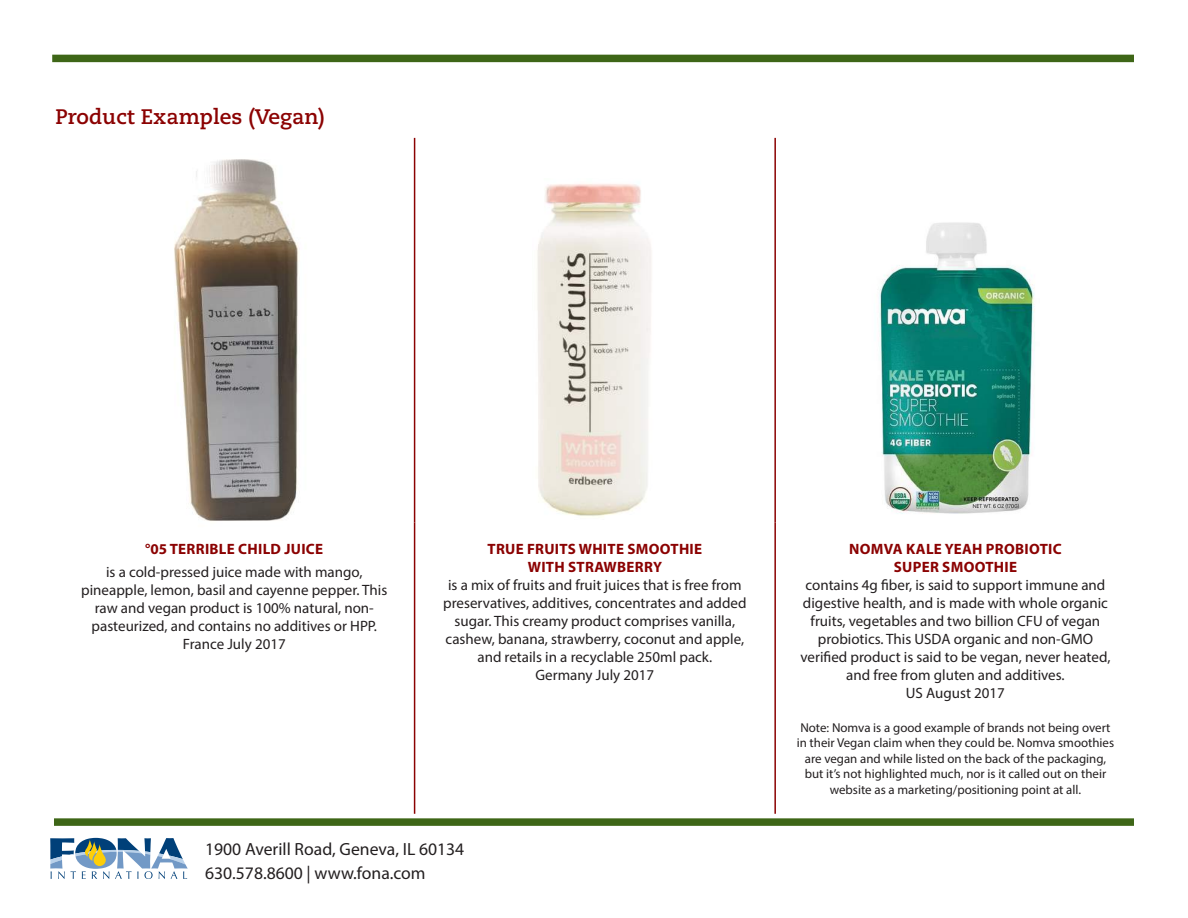
<style>
.page{position:relative;width:1188px;height:918px;background:#fff}
.page>*{position:absolute;margin:0;border:0;box-sizing:border-box;transform-origin:0 0}
.t1{font:700 21px "Caecilia LT Std";color:#8b0202}
.t2{font:17.7px/24.3px "Myriad Pro";color:#231f20}
.t3{font:15px/18px "Myriad Pro";color:#231f20;text-align:center}
.t4{font:700 15px/18px "Myriad Pro";letter-spacing:.02em;color:#8b0202;text-align:center}
.t5{font:12.9px/15.5px "Myriad Pro";color:#231f20;text-align:center}
</style>
<div class="page">
<svg style="left:50px;top:838px;width:138px;height:41px"></svg>
<div style="left:54px;top:818px;width:1080px;height:8px;background:#3e6617"></div>
<hr style="left:414px;top:138px;width:1px;height:385px;background:#8b0202">
<hr style="left:774px;top:138px;width:2px;height:385px;background:#8b0202">
<hr style="left:414px;top:523px;width:1px;height:291px;background:#8b0202">
<hr style="left:774px;top:523px;width:2px;height:291px;background:#8b0202">
<div style="left:52px;top:55px;width:1082px;height:7px;background:#3e6617"></div>
<img style="left:174px;top:159px;width:126px;height:362px">
<img style="left:537px;top:184px;width:114px;height:333px">
<img style="left:879px;top:222px;width:156px;height:292px">
<h1 class="t1" style="left:56px;top:104px;width:271px">Product Examples (Vegan)</h1>
<p class="t4" style="left:145px;top:540px;width:180px">°05 TERRIBLE CHILD JUICE</p>
<p class="t3" style="left:81px;top:562px;width:308px">is a cold-pressed juice made with mango, pineapple, lemon, basil and cayenne pepper. This raw and vegan product is 100% natural, non&shy;pasteurized, and contains no additives or HPP.<br>France July 2017</p>
<p class="t4" style="left:488px;top:540px;width:216px">TRUE FRUITS WHITE SMOOTHIE<br>WITH STRAWBERRY</p>
<p class="t3" style="left:443px;top:576px;width:305px">is a mix of fruits and fruit juices that is free from preservatives, additives, concentrates and added sugar. This creamy product comprises vanilla, cashew, banana, strawberry, coconut and apple, and retails in a recyclable 250ml pack.<br>Germany July 2017</p>
<p class="t2" style="left:205px;top:836px;width:261px">1900 Averill Road, Geneva, IL 60134<br>630.578.8600 | www.fona.com</p>
<p class="t4" style="left:849px;top:540px;width:214px">NOMVA KALE YEAH PROBIOTIC<br>SUPER SMOOTHIE</p>
<p class="t3" style="left:801px;top:576px;width:311px">contains 4g fiber, is said to support immune and digestive health, and is made with whole organic fruits, vegetables and two billion CFU of vegan probiotics. This USDA organic and non-GMO verified product is said to be vegan, never heated, and free from gluten and additives.<br>US August 2017</p>
<p class="t5" style="left:797px;top:719px;width:319px">Note: Nomva is a good example of brands not being overt in their Vegan claim when they could be. Nomva smoothies are vegan and while listed on the back of the packaging, but it’s not highlighted much, nor is it called out on their website as a marketing/positioning point at all.</p>
</div>
